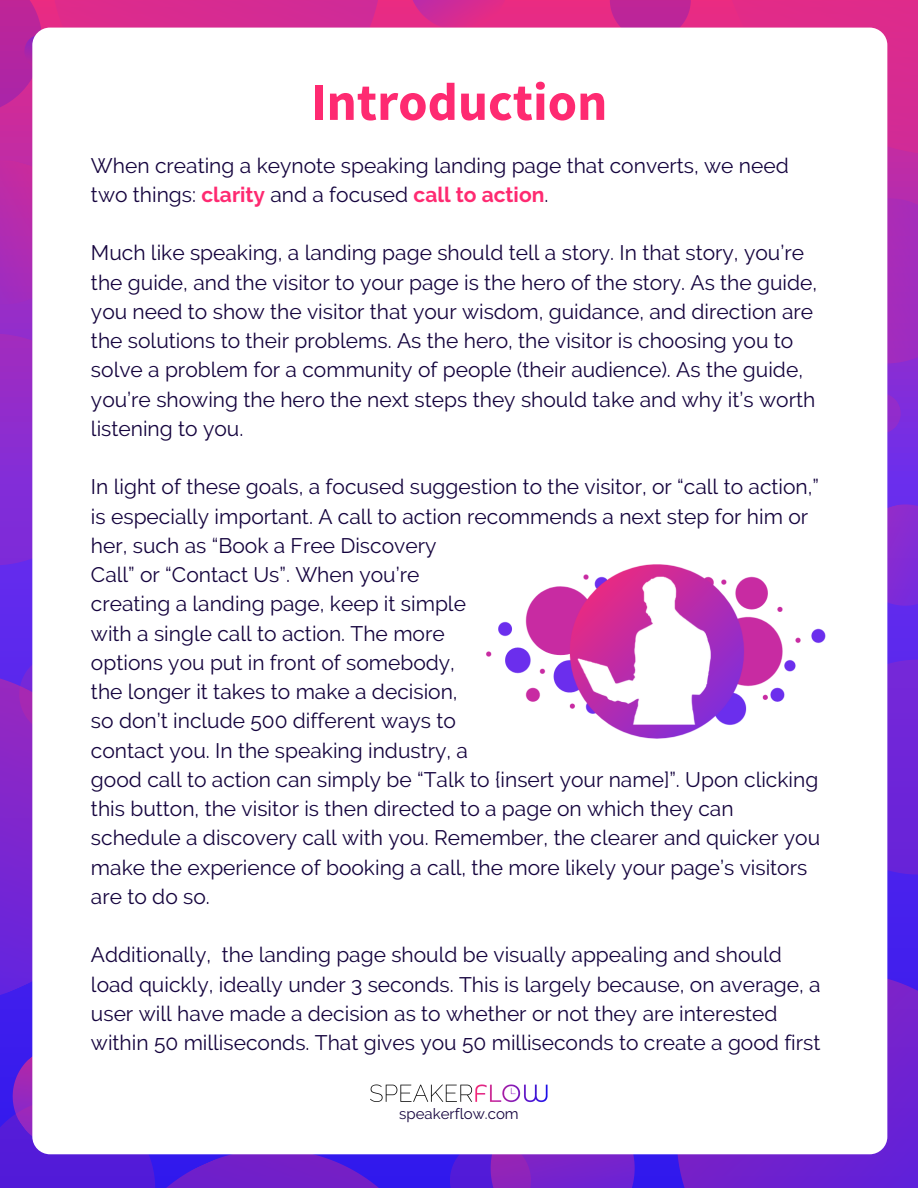
<style>
.page{position:relative;width:918px;height:1188px;background:#fff}
.page>*{position:absolute;margin:0;border:0;box-sizing:border-box;transform-origin:0 0}
.t1{font:700 52.95px "Source Sans Pro";color:#fe2a71}
.t2{font:21px/29.2px "Raleway";color:#15043e}
.t3{font:15px "Raleway";color:#15043e}
.s1{font-weight:700;color:#fe2a71}
</style>
<div class="page">
<svg style="left:677px;top:972px;width:241px;height:216px;background:#6c23d1"></svg>
<svg style="left:0;top:618px;width:32px;height:408px;background:#7125d6"></svg>
<svg style="left:691px;top:0;width:227px;height:163px;background:#dc2d8e"></svg>
<svg style="left:0;top:0;width:400px;height:144px;background:#d62d93"></svg>
<svg style="left:0;top:334px;width:32px;height:260px;background:#862bd3"></svg>
<div style="left:887px;top:660px;width:31px;height:215px;background:#6f25d8"></div>
<svg style="left:400px;top:0;width:118px;height:28px;background:#dc2e8e"></svg>
<svg style="left:0;top:0;width:65px;height:114px;background:#c0279a"></svg>
<svg style="left:610px;top:0;width:81px;height:28px;background:#c12898"></svg>
<svg style="left:19px;top:654px;width:13px;height:81px"></svg>
<svg style="left:0;top:144px;width:32px;height:177px;background:#b12bb0"></svg>
<svg style="left:887px;top:492px;width:31px;height:154px;background:#792ddd"></svg>
<svg style="left:0;top:1026px;width:662px;height:162px;background:#5b1ed6"></svg>
<svg style="left:887px;top:163px;width:31px;height:271px;background:#9f2ec1"></svg>
<div style="left:32px;top:28px;width:855px;height:1126px;background:#fff;border-radius:18px"></div>
<img style="left:370px;top:1084px;width:178px;height:19px">
<img style="left:486px;top:564px;width:340px;height:175px">
<p class="t1" style="left:311px;top:68px;width:298px">Introduction</p>
<p class="t2" style="left:91px;top:150px;width:699px">When creating a keynote speaking landing page that converts, we need two things: <span class="s1">clarity</span> and a focused <span class="s1">call to action</span>.</p>
<p class="t2" style="left:91px;top:238px;width:728px">Much like speaking, a landing page should tell a story. In that story, you’re the guide, and the visitor to your page is the hero of the story. As the guide, you need to show the visitor that your wisdom, guidance, and direction are the solutions to their problems. As the hero, the visitor is choosing you to solve a problem for a community of people (their audience). As the guide, you’re showing the hero the next steps they should take and why it’s worth listening to you.</p>
<p class="t2" style="left:91px;top:472px;width:730px">In light of these goals, a focused suggestion to the visitor, or “call to action,” is especially important. A call to action recommends a next step for him or her, such as “Book a Free Discovery</p>
<p class="t2" style="left:91px;top:560px;width:330px">Call” or “Contact Us”. When you’re</p>
<p class="t2" style="left:91px;top:589px;width:377px">creating a landing page, keep it simple</p>
<p class="t2" style="left:91px;top:618px;width:355px">with a single call to action. The more</p>
<p class="t2" style="left:91px;top:648px;width:366px">options you put in front of somebody,</p>
<p class="t2" style="left:91px;top:677px;width:368px">the longer it takes to make a decision,</p>
<p class="t2" style="left:91px;top:706px;width:367px">so don’t include 500 different ways to</p>
<p class="t2" style="left:91px;top:735px;width:379px">contact you. In the speaking industry, a</p>
<p class="t2" style="left:91px;top:765px;width:731px">good call to action can simply be “Talk to {insert your name]”. Upon clicking this button, the visitor is then directed to a page on which they can schedule a discovery call with you. Remember, the clearer and quicker you make the experience of booking a call, the more likely your page’s visitors are to do so.</p>
<p class="t2" style="left:91px;top:940px;width:731px">Additionally, the landing page should be visually appealing and should load quickly, ideally under 3 seconds. This is largely because, on average, a user will have made a decision as to whether or not they are interested within 50 milliseconds. That gives you 50 milliseconds to create a good first</p>
<p class="t3" style="left:399px;top:1105px;width:121px">speakerflow.com</p>
</div>
